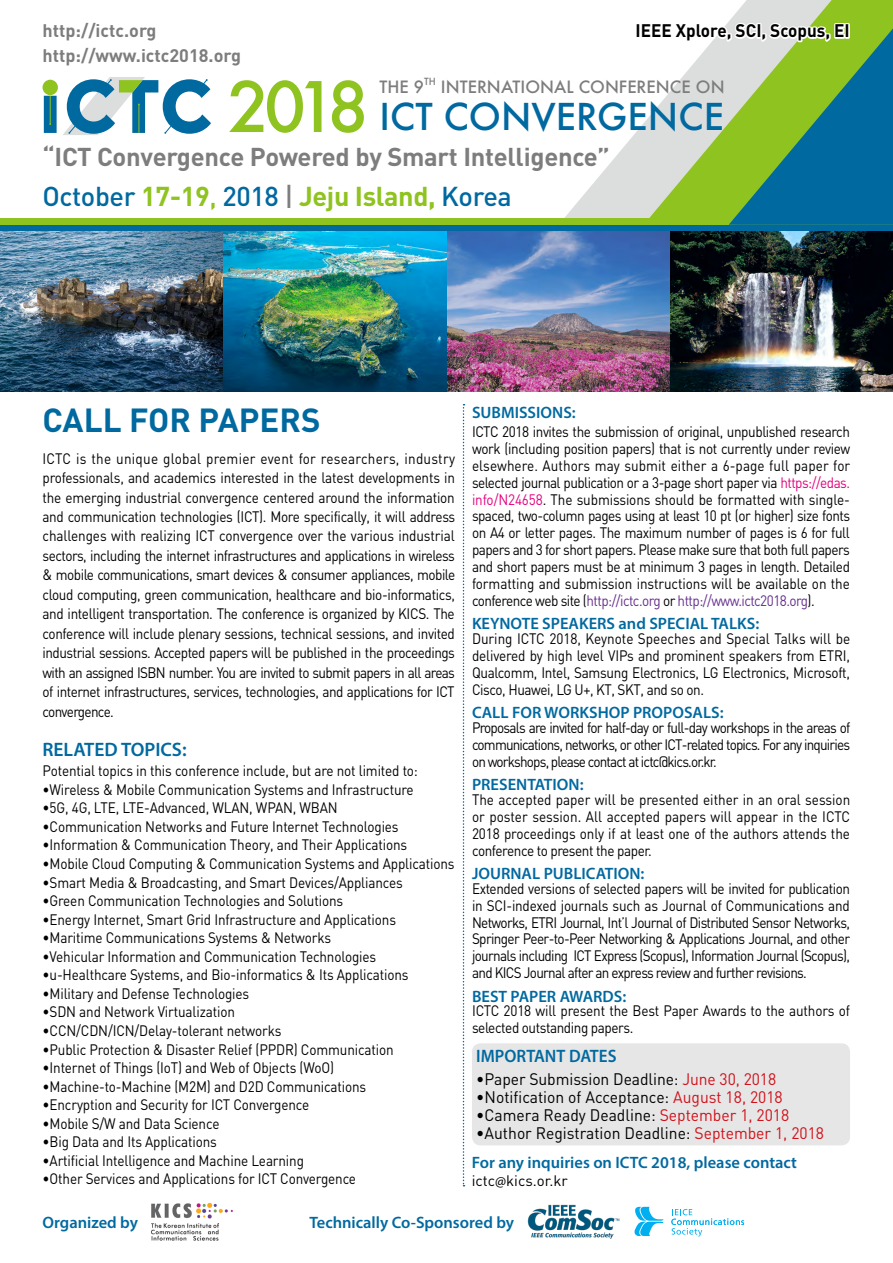
<style>
.page{position:relative;width:893px;height:1263px;background:#fff}
.page>*{position:absolute;margin:0;border:0;box-sizing:border-box;transform-origin:0 0}
.t1{font:500 36px "Futura";color:#0069a0}
.t2{font:700 33px "DIN";color:#0069a0}
.t3{font:500 27px "DIN";letter-spacing:-.015em;color:#0069a0}
.t4{font:700 25.5px "DIN";letter-spacing:-.01em;color:#7d7d7d}
.t5{font:600 19.5px "Myriad Pro";color:#0069a0}
.t6{font:700 18px/25px "DIN";color:#7d7d7d}
.t7{font:700 18px "DIN";color:#000;scale:.95 1}
.t8{font:600 18px "Myriad Pro";color:#0069a0;scale:.95 1}
.t9{font:600 16.5px "Myriad Pro";color:#0069a0}
.t10{font:16.5px "DIN";color:#000;scale:.95 1}
.t11{font:500 16.5px "Futura";color:#7d7d7d}
.t12{font:15px/17px "DIN";letter-spacing:-.01em;color:#000;text-align:justify;scale:.9 1}
.t13{font:15px "DIN";letter-spacing:-.01em;color:#000}
.t14{font:500 9.6px "Futura";color:#7d7d7d}
.s1{font-weight:700;color:#8fc31f}
.s2{color:#8fc31f}
.s3{color:#7d7d7d}
.s4{color:#e4007f}
.s5{color:#672f8e}
.s6{color:#d0121b}
.s7{font-family:"Myriad Pro"}
</style>
<div class="page">
<img style="left:0;top:231px;width:893px;height:160px">
<svg style="left:564px;top:129px;width:75px;height:89px"></svg>
<div style="left:0;top:225px;width:893px;height:6px;background:#0069a0"></div>
<div style="left:0;top:218px;width:735px;height:7px;background:#8fc31f"></div>
<svg style="left:729px;top:0;width:164px;height:21px;background:#bdd38d"></svg>
<svg style="left:639px;top:21px;width:254px;height:204px;background:#83b490"></svg>
<div style="left:844px;top:23px;width:6px;height:16px;border:3px solid #fff"></div>
<div style="left:472px;top:1043px;width:378px;height:102px;background:#e6e6e6;border-radius:9px"></div>
<svg style="left:463px;top:404px;width:1px;height:782px"></svg>
<img style="left:151px;top:1202px;width:82px;height:39px">
<img style="left:527px;top:1204px;width:92px;height:35px">
<svg style="left:671px;top:1209px;width:73px;height:27px"></svg>
<svg style="left:634px;top:1207px;width:29px;height:29px"></svg>
<div style="left:43px;top:80px;width:15px;height:15px;background:#8fc31f;border-radius:50%"></div>
<svg style="left:229px;top:80px;width:92px;height:53px"></svg>
<svg style="left:332px;top:80px;width:32px;height:53px"></svg>
<svg style="left:44px;top:77px;width:167px;height:58px"></svg>
<p class="t6" style="left:43px;top:18px;width:200px">http://ictc.org http://www.ictc2018.org</p>
<p class="t7" style="left:636px;top:19px;width:227px">IEEE Xplore, SCI, Scopus, EI</p>
<p class="t11" style="left:379px;top:75px;width:46px">THE 9</p>
<p class="t14" style="left:424px;top:74px;width:13px">TH</p>
<p class="t11" style="left:441px;top:75px;width:285px">INTERNATIONAL CONFERENCE ON</p>
<h1 class="t1" style="left:379px;top:92px;width:346px">ICT CONVERGENCE</h1>
<h3 class="t4" style="left:43px;top:141px;width:569px">“ICT Convergence Powered by Smart Intelligence”</h3>
<h3 class="t3" style="left:43px;top:179px;width:471px">October <span class="s1">17-19</span><span class="s2">,</span> 2018 <span class="s3">|</span> <span class="s1">Jeju Island,</span> Korea</h3>
<h2 class="t2" style="left:43px;top:399px;width:279px">CALL FOR PAPERS</h2>
<p class="t12" style="left:43px;top:448px;width:460px;line-height:19.5px">ICTC is the unique global premier event for researchers, industry professionals, and academics interested in the latest developments in the emerging industrial convergence centered around the information and communication technologies (ICT). More specifically, it will address challenges with realizing ICT convergence over the various industrial sectors, including the internet infrastructures and applications in wireless &amp; mobile communications, smart devices &amp; consumer appliances, mobile cloud computing, green communication, healthcare and bio-informatics, and intelligent transportation. The conference is organized by KICS. The conference will include plenary sessions, technical sessions, and invited industrial sessions. Accepted papers will be published in the proceedings with an assigned ISBN number. You are invited to submit papers in all areas of internet infrastructures, services, technologies, and applications for ICT convergence.</p>
<h3 class="t5" style="left:43px;top:737px;width:146px">RELATED TOPICS:</h3>
<p class="t12" style="left:43px;top:762px;width:419px">Potential topics in this conference include, but are not limited to:</p>
<p class="t12" style="left:43px;top:780px;width:414px">•Wireless &amp; Mobile Communication Systems and Infrastructure</p>
<p class="t12" style="left:43px;top:799px;width:330px">•5G, 4G, LTE, LTE-Advanced, WLAN, WPAN, WBAN</p>
<p class="t12" style="left:43px;top:818px;width:397px">•Communication Networks and Future Internet Technologies</p>
<p class="t12" style="left:43px;top:836px;width:407px">•Information &amp; Communication Theory, and Their Applications</p>
<p class="t12" style="left:43px;top:855px;width:459px">•Mobile Cloud Computing &amp; Communication Systems and Applications</p>
<p class="t12" style="left:43px;top:873px;width:402px">•Smart Media &amp; Broadcasting, and Smart Devices/Appliances</p>
<p class="t12" style="left:43px;top:892px;width:336px">•Green Communication Technologies and Solutions</p>
<p class="t12" style="left:43px;top:910px;width:394px">•Energy Internet, Smart Grid Infrastructure and Applications</p>
<p class="t12" style="left:43px;top:929px;width:322px">•Maritime Communications Systems &amp; Networks</p>
<p class="t12" style="left:43px;top:947px;width:372px">•Vehicular Information and Communication Technologies</p>
<p class="t12" style="left:43px;top:966px;width:408px">•u-Healthcare Systems, and Bio-informatics &amp; Its Applications</p>
<p class="t12" style="left:43px;top:985px;width:231px">•Military and Defense Technologies</p>
<p class="t12" style="left:43px;top:1003px;width:215px">•SDN and Network Virtualization</p>
<p class="t12" style="left:43px;top:1022px;width:267px">•CCN/CDN/ICN/Delay-tolerant networks</p>
<p class="t12" style="left:43px;top:1040px;width:392px">•Public Protection &amp; Disaster Relief (PPDR) Communication</p>
<p class="t12" style="left:43px;top:1059px;width:325px">•Internet of Things (IoT) and Web of Objects (WoO)</p>
<p class="t12" style="left:43px;top:1077px;width:361px">•Machine-to-Machine (M2M) and D2D Communications</p>
<p class="t12" style="left:43px;top:1096px;width:298px">•Encryption and Security for ICT Convergence</p>
<p class="t12" style="left:43px;top:1114px;width:198px">•Mobile S/W and Data Science</p>
<p class="t12" style="left:43px;top:1133px;width:195px">•Big Data and Its Applications</p>
<p class="t12" style="left:43px;top:1152px;width:292px">•Artificial Intelligence and Machine Learning</p>
<p class="t12" style="left:43px;top:1170px;width:350px">•Other Services and Applications for ICT Convergence</p>
<p class="t9" style="left:472px;top:402px;width:105px">SUBMISSIONS:</p>
<p class="t12" style="left:472px;top:423px;width:422px">ICTC 2018 invites the submission of original, unpublished research work (including position papers) that is not currently under review elsewhere. Authors may submit either a 6-page full paper for selected journal publication or a 3-page short paper via <span class="s4">https://edas. info/N24658</span>. The submissions should be formatted with single&shy;spaced, two-column pages using at least 10 pt (or higher) size fonts on A4 or letter pages. The maximum number of pages is 6 for full papers and 3 for short papers. Please make sure that both full papers and short papers must be at minimum 3 pages in length. Detailed formatting and submission instructions will be available on the conference web site (<span class="s5">http://ictc.org</span> or <span class="s5">http://www.ictc2018.org</span>).</p>
<p class="t9" style="left:472px;top:613px;width:289px">KEYNOTE SPEAKERS and SPECIAL TALKS:</p>
<p class="t12" style="left:472px;top:630px;width:422px">During ICTC 2018, Keynote Speeches and Special Talks will be delivered by high level VIPs and prominent speakers from ETRI, Qualcomm, Intel, Samsung Electronics, LG Electronics, Microsoft, Cisco, Huawei, LG U+, KT, SKT, and so on.</p>
<p class="t9" style="left:472px;top:702px;width:253px">CALL FOR WORKSHOP PROPOSALS:</p>
<p class="t12" style="left:472px;top:719px;width:422px">Proposals are invited for half-day or full-day workshops in the areas of communications, networks, or other ICT-related topics. For any inquiries on workshops, please contact at ictc@kics.or.kr.</p>
<p class="t9" style="left:472px;top:774px;width:113px">PRESENTATION:</p>
<p class="t12" style="left:472px;top:791px;width:422px">The accepted paper will be presented either in an oral session or poster session. All accepted papers will appear in the ICTC 2018 proceedings only if at least one of the authors attends the conference to present the paper.</p>
<p class="t9" style="left:472px;top:863px;width:174px">JOURNAL PUBLICATION:</p>
<p class="t12" style="left:472px;top:879px;width:422px">Extended versions of selected papers will be invited for publication in SCI-indexed journals such as Journal of Communications and Networks, ETRI Journal, Int’l Journal of Distributed Sensor Networks, Springer Peer-to-Peer Networking &amp; Applications Journal, and other journals including ICT Express (Scopus), Information Journal (Scopus), and KICS Journal after an express review and further revisions.</p>
<p class="t9" style="left:472px;top:985px;width:156px">BEST PAPER AWARDS:</p>
<p class="t12" style="left:472px;top:1002px;width:421px">ICTC 2018 will present the Best Paper Awards to the authors of selected outstanding papers.</p>
<p class="t8" style="left:476px;top:1045px;width:149px">IMPORTANT DATES</p>
<p class="t10" style="left:476px;top:1069px;width:317px">•Paper Submission Deadline: <span class="s6">June 30, 2018</span></p>
<p class="t10" style="left:476px;top:1087px;width:324px">•Notification of Acceptance: <span class="s6">August 18, 2018</span></p>
<p class="t10" style="left:476px;top:1105px;width:331px">•Camera Ready Deadline: <span class="s6">September 1, 2018</span></p>
<p class="t10" style="left:476px;top:1123px;width:368px">•Author Registration Deadline: <span class="s6">September 1, 2018</span></p>
<p class="t9" style="left:472px;top:1152px;width:327px">For any inquiries on ICTC 2018, please contact</p>
<p class="t13" style="left:472px;top:1172px;width:97px">ictc<span class="s7">@</span>kics.or.kr</p>
<p class="t9" style="left:43px;top:1212px;width:97px">Organized by</p>
<p class="t9" style="left:309px;top:1212px;width:206px">Technically Co-Sponsored by</p>
</div>
